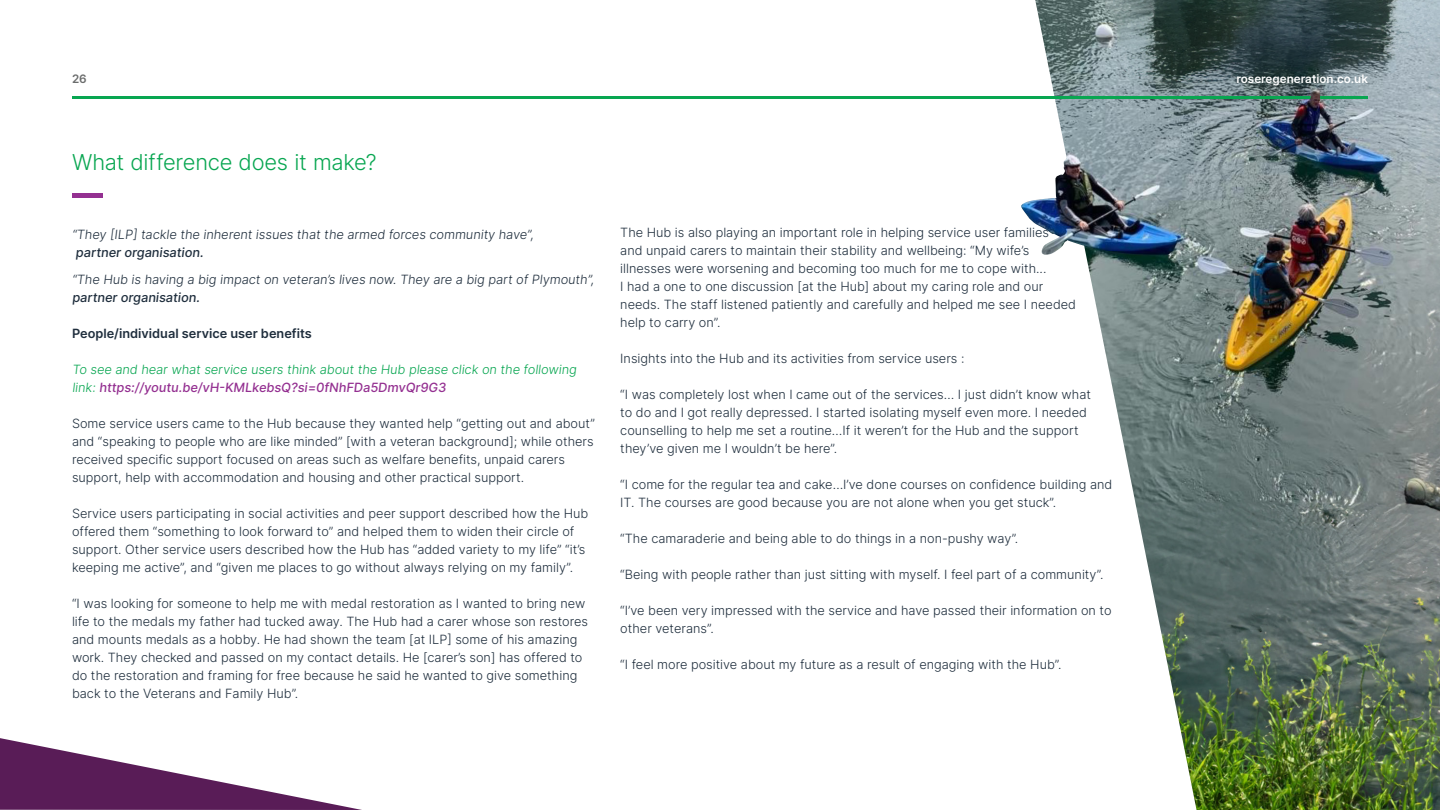
<style>
.page{position:relative;width:1440px;height:810px;background:#fff}
.page>*{position:absolute;margin:0;border:0;box-sizing:border-box;transform-origin:0 0}
.t1{font:300 21.9px "Inter";letter-spacing:-.01em;color:#08a651}
.t2{font:300 12.75px/18px "Inter";color:#1f2e3d}
.t3{font:300 12.75px/18px "Inter";color:#08a651}
.t4{font:600 12.75px "Inter";color:#1f2e3d}
.t5{font:500 12.75px "Inter";color:#1f2e3d}
.t6{font:600 11.7px "Inter";color:#fff}
.t7{font:600 11.7px "Inter";color:#6b6d6d}
.s1{font-weight:500}
.s2{font-weight:500;color:#943091}
</style>
<div class="page">
<img style="left:1035px;top:0;width:405px;height:810px">
<hr style="left:72px;top:97px;width:1296px;height:2px;background:#08a651">
<svg style="left:1310px;top:94px;width:11px;height:7px"></svg>
<img style="left:1021px;top:155px;width:171px;height:100px">
<hr style="left:72px;top:194px;width:30px;height:4px;background:#943091">
<svg style="left:0;top:738px;width:362px;height:72px"></svg>
<p class="t7" style="left:72px;top:70px;width:16px">26</p>
<p class="t1" style="left:72px;top:147px;width:306px">What difference does it make?</p>
<p class="t2" style="left:72px;top:226px;width:465px">“They [ILP] tackle the inherent issues that the armed forces community have”,</p>
<p class="t5" style="left:76px;top:243px;width:131px">partner organisation.</p>
<p class="t2" style="left:72px;top:271px;width:526px">“The Hub is having a big impact on veteran’s lives now. They are a big part of Plymouth”, <span class="s1">partner organisation.</span></p>
<p class="t4" style="left:72px;top:324px;width:241px">People/individual service user benefits</p>
<p class="t3" style="left:72px;top:361px;width:508px">To see and hear what service users think about the Hub please click on the following link: <span class="s2">https://youtu.be/vH-KMLkebsQ?si=0fNhFDa5DmvQr9G3</span></p>
<p class="t2" style="left:72px;top:415px;width:524px">Some service users came to the Hub because they wanted help “getting out and about” and “speaking to people who are like minded” [with a veteran background]; while others received specific support focused on areas such as welfare benefits, unpaid carers support, help with accommodation and housing and other practical support.</p>
<p class="t2" style="left:72px;top:505px;width:518px">Service users participating in social activities and peer support described how the Hub offered them “something to look forward to” and helped them to widen their circle of support. Other service users described how the Hub has “added variety to my life” “it’s keeping me active”, and “given me places to go without always relying on my family”.</p>
<p class="t2" style="left:72px;top:595px;width:518px">“I was looking for someone to help me with medal restoration as I wanted to bring new life to the medals my father had tucked away. The Hub had a carer whose son restores and mounts medals as a hobby. He had shown the team [at ILP] some of his amazing work. They checked and passed on my contact details. He [carer’s son] has offered to do the restoration and framing for free because he said he wanted to give something back to the Veterans and Family Hub”.</p>
<p class="t2" style="left:620px;top:224px;width:430px">The Hub is also playing an important role in helping service user families and unpaid carers to maintain their stability and wellbeing: “My wife’s illnesses were worsening and becoming too much for me to cope with...</p>
<p class="t2" style="left:620px;top:278px;width:457px">I had a one to one discussion [at the Hub] about my caring role and our needs. The staff listened patiently and carefully and helped me see I needed help to carry on”.</p>
<p class="t2" style="left:620px;top:350px;width:346px">Insights into the Hub and its activities from service users :</p>
<p class="t2" style="left:620px;top:386px;width:472px">“I was completely lost when I came out of the services… I just didn’t know what to do and I got really depressed. I started isolating myself even more. I needed counselling to help me set a routine…If it weren’t for the Hub and the support they’ve given me I wouldn’t be here”.</p>
<p class="t2" style="left:620px;top:476px;width:494px">“I come for the regular tea and cake…I’ve done courses on confidence building and<br>IT. The courses are good because you are not alone when you get stuck”.</p>
<p class="t2" style="left:620px;top:530px;width:400px">“The camaraderie and being able to do things in a non-pushy way”.</p>
<p class="t2" style="left:620px;top:566px;width:485px">“Being with people rather than just sitting with myself. I feel part of a community”.</p>
<p class="t2" style="left:620px;top:602px;width:493px">“I’ve been very impressed with the service and have passed their information on to other veterans”.</p>
<p class="t2" style="left:620px;top:656px;width:443px">“I feel more positive about my future as a result of engaging with the Hub”.</p>
<p class="t6" style="left:1237px;top:70px;width:133px">roseregeneration.co.uk</p>
</div>
